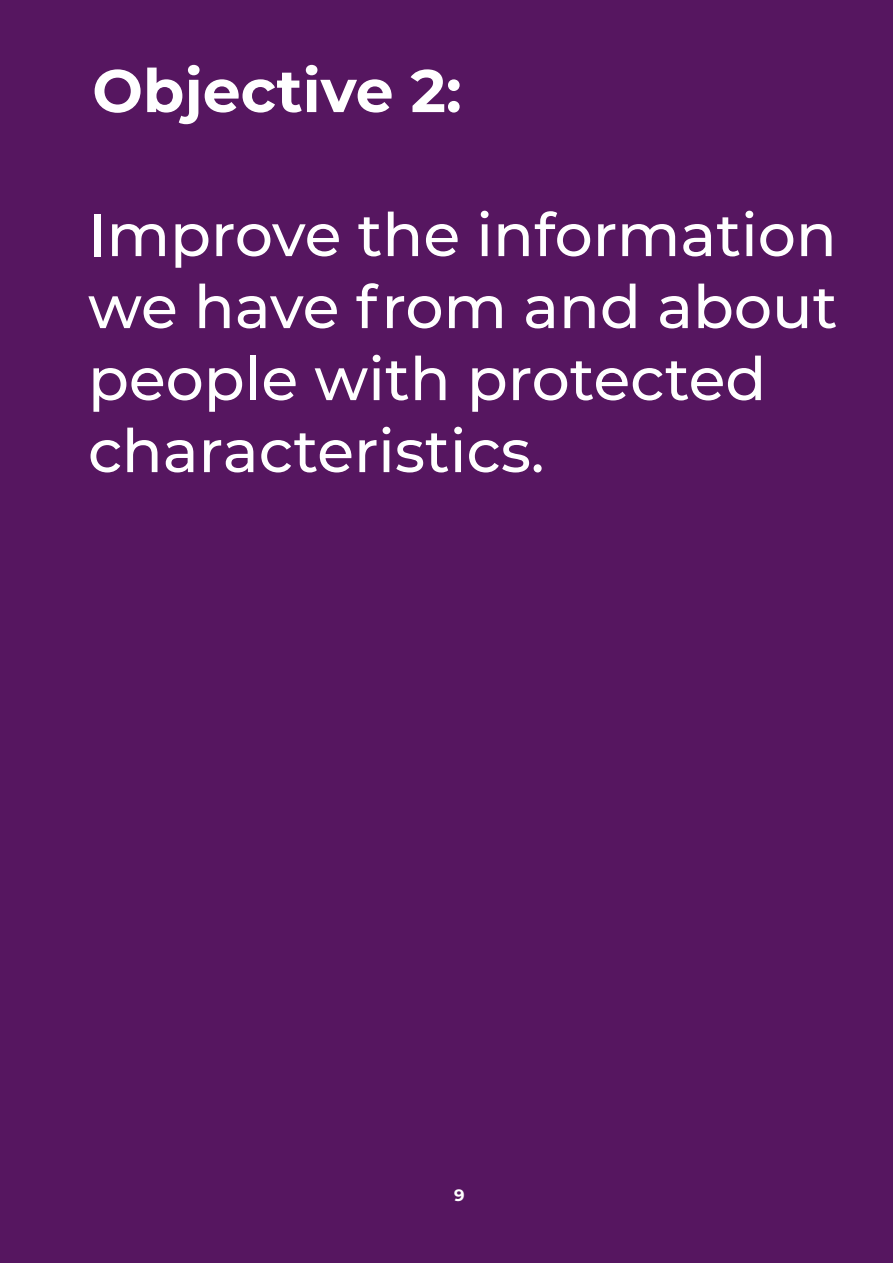
<style>
.page{position:relative;width:893px;height:1263px;background:#561660}
.page>*{position:absolute;margin:0;border:0;box-sizing:border-box;transform-origin:0 0}
.t1{font:500 60px/72px "Montserrat";color:#fff}
.t2{font:700 60px "Montserrat";color:#fff}
.t3{font:700 16.5px "Montserrat";color:#fff}
</style>
<div class="page">
<p class="t2" style="left:92px;top:48px;width:371px">Objective 2:</p>
<p class="t1" style="left:88px;top:196px;width:751px">Improve the information we have from and about people with protected characteristics.</p>
<p class="t3" style="left:454px;top:1183px;width:12px">9</p>
</div>
